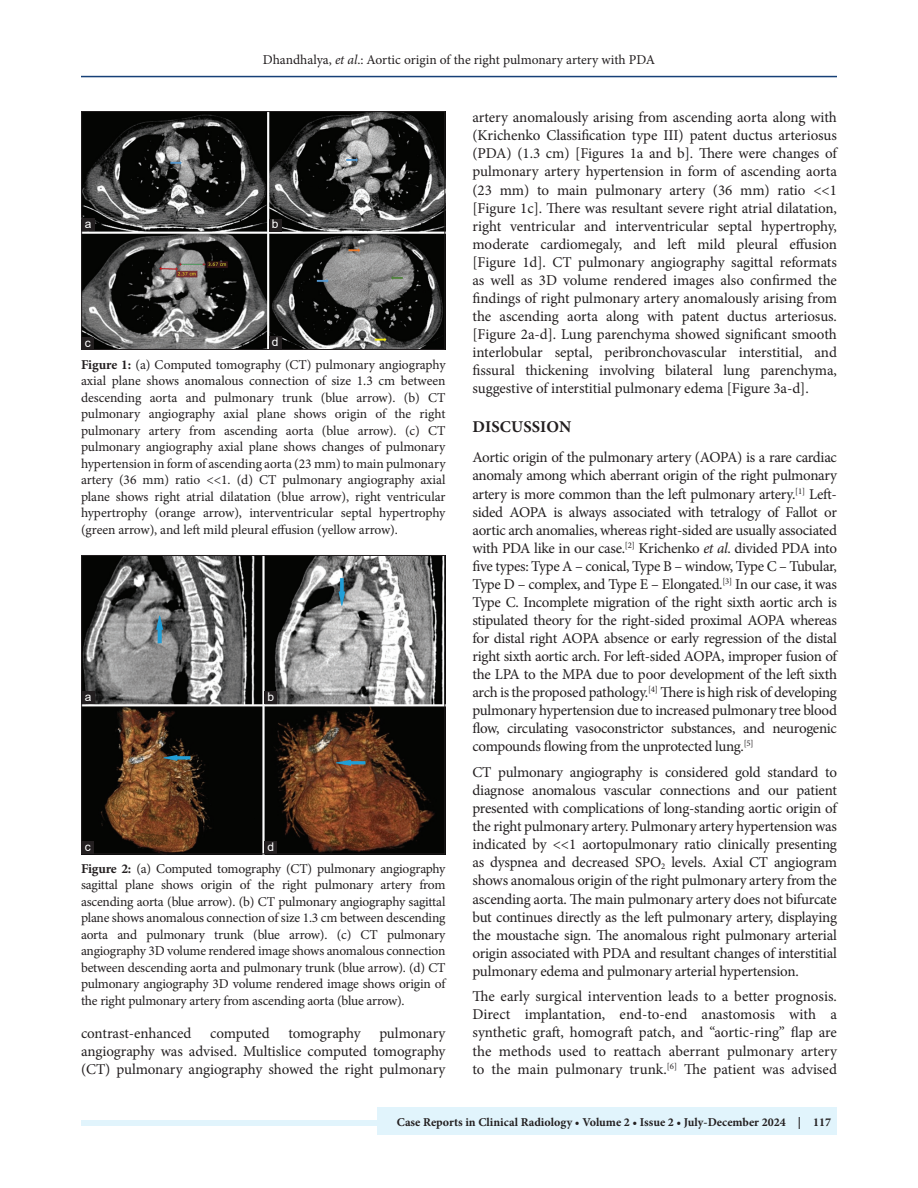
<style>
.page{position:relative;width:918px;height:1188px;background:#fff}
.page>*{position:absolute;margin:0;border:0;box-sizing:border-box;transform-origin:0 0}
.t1{font:700 16.5px "Minion Pro";letter-spacing:.01em;color:#231f20}
.t2{font:15px/18px "Minion Pro";letter-spacing:-.01em;color:#231f20;text-align:justify}
.t3{font:13.5px/16.5px "Minion Pro";letter-spacing:-.01em;color:#231f20;text-align:justify}
.t4{font:700 12px "Minion Pro";color:#231f20}
.t5{font:12px "Arial";color:#fff}
.s1{font-style:italic}
.s2{font-weight:700}
</style>
<div class="page">
<hr style="left:81px;top:76px;width:756px;height:1px;background:#164077">
<div style="left:81px;top:1120px;width:756px;height:6px;background:#e1f4fc"></div>
<div style="left:377px;top:1107px;width:460px;height:28px;background:#e1f4fc"></div>
<img style="left:83px;top:113px;width:360px;height:235px">
<div style="left:81px;top:111px;width:364px;height:239px;border:1px solid #231f20"></div>
<div style="left:269px;top:219px;width:13px;height:12px;background:#231f20"></div>
<div style="left:82px;top:219px;width:13px;height:12px;background:#231f20"></div>
<div style="left:82px;top:337px;width:12px;height:13px;background:#231f20"></div>
<div style="left:269px;top:337px;width:13px;height:12px;background:#231f20"></div>
<img style="left:83px;top:557px;width:360px;height:295px">
<div style="left:81px;top:555px;width:364px;height:299px;border:1px solid #231f20"></div>
<div style="left:264px;top:691px;width:13px;height:13px;background:#231f20"></div>
<div style="left:82px;top:691px;width:12px;height:13px;background:#231f20"></div>
<div style="left:82px;top:841px;width:12px;height:13px;background:#231f20"></div>
<div style="left:264px;top:841px;width:13px;height:13px;background:#231f20"></div>
<p class="t3" style="left:263px;top:51px;width:394px">Dhandhalya, <span class="s1">et al</span>.: Aortic origin of the right pulmonary artery with PDA</p>
<p class="t5" style="left:85px;top:216px;width:8px">a</p>
<p class="t5" style="left:272px;top:216px;width:8px">b</p>
<p class="t5" style="left:85px;top:334px;width:7px">c</p>
<p class="t5" style="left:272px;top:334px;width:8px">d</p>
<p class="t3" style="left:81px;top:356px;width:366px"><span class="s2">Figure 1:</span> (a) Computed tomography (CT) pulmonary angiography axial plane shows anomalous connection of size 1.3 cm between descending aorta and pulmonary trunk (blue arrow). (b) CT pulmonary angiography axial plane shows origin of the right pulmonary artery from ascending aorta (blue arrow). (c) CT pulmonary angiography axial plane shows changes of pulmonary hypertension in form of ascending aorta (23 mm) to main pulmonary artery (36 mm) ratio &lt;&lt;1. (d) CT pulmonary angiography axial plane shows right atrial dilatation (blue arrow), right ventricular hypertrophy (orange arrow), interventricular septal hypertrophy (green arrow), and left mild pleural effusion (yellow arrow).</p>
<p class="t5" style="left:85px;top:688px;width:8px">a</p>
<p class="t5" style="left:267px;top:688px;width:8px">b</p>
<p class="t5" style="left:85px;top:838px;width:7px">c</p>
<p class="t5" style="left:267px;top:838px;width:8px">d</p>
<p class="t3" style="left:81px;top:860px;width:366px"><span class="s2">Figure 2:</span> (a) Computed tomography (CT) pulmonary angiography sagittal plane shows origin of the right pulmonary artery from ascending aorta (blue arrow). (b) CT pulmonary angiography sagittal plane shows anomalous connection of size 1.3 cm between descending aorta and pulmonary trunk (blue arrow). (c) CT pulmonary angiography 3D volume rendered image shows anomalous connection between descending aorta and pulmonary trunk (blue arrow). (d) CT pulmonary angiography 3D volume rendered image shows origin of the right pulmonary artery from ascending aorta (blue arrow).</p>
<p class="t2" style="left:81px;top:1024px;width:366px">contrast-enhanced computed tomography pulmonary angiography was advised. Multislice computed tomography (CT) pulmonary angiography showed the right pulmonary</p>
<p class="t2" style="left:472px;top:109px;width:366px">artery anomalously arising from ascending aorta along with (Krichenko Classification type III) patent ductus arteriosus (PDA) (1.3 cm) [Figures 1a and b]. There were changes of pulmonary artery hypertension in form of ascending aorta (23 mm) to main pulmonary artery (36 mm) ratio &lt;&lt;1 [Figure 1c]. There was resultant severe right atrial dilatation, right ventricular and interventricular septal hypertrophy, moderate cardiomegaly, and left mild pleural effusion [Figure 1d]. CT pulmonary angiography sagittal reformats as well as 3D volume rendered images also confirmed the findings of right pulmonary artery anomalously arising from the ascending aorta along with patent ductus arteriosus. [Figure 2a-d]. Lung parenchyma showed significant smooth interlobular septal, peribronchovascular interstitial, and fissural thickening involving bilateral lung parenchyma, suggestive of interstitial pulmonary edema [Figure 3a-d].</p>
<p class="t1" style="left:473px;top:415px;width:100px">DISCUSSION</p>
<p class="t2" style="left:472px;top:449px;width:366px">Aortic origin of the pulmonary artery (AOPA) is a rare cardiac anomaly among which aberrant origin of the right pulmonary artery is more common than the left pulmonary artery.<sup>[1]</sup> Left&shy;sided AOPA is always associated with tetralogy of Fallot or aortic arch anomalies, whereas right-sided are usually associated with PDA like in our case.<sup>[2]</sup> Krichenko <span class="s1">et al</span>. divided PDA into five types: Type A – conical, Type B – window, Type C – Tubular, Type D – complex, and Type E – Elongated.<sup>[3]</sup> In our case, it was Type C. Incomplete migration of the right sixth aortic arch is stipulated theory for the right-sided proximal AOPA whereas for distal right AOPA absence or early regression of the distal right sixth aortic arch. For left-sided AOPA, improper fusion of the LPA to the MPA due to poor development of the left sixth arch is the proposed pathology.<sup>[4]</sup> There is high risk of developing pulmonary hypertension due to increased pulmonary tree blood flow, circulating vasoconstrictor substances, and neurogenic compounds flowing from the unprotected lung.<sup>[5]</sup></p>
<p class="t2" style="left:472px;top:763px;width:366px">CT pulmonary angiography is considered gold standard to diagnose anomalous vascular connections and our patient presented with complications of long-standing aortic origin of the right pulmonary artery. Pulmonary artery hypertension was indicated by &lt;&lt;1 aortopulmonary ratio clinically presenting as dyspnea and decreased SPO<sub>2</sub> levels. Axial CT angiogram shows anomalous origin of the right pulmonary artery from the ascending aorta. The main pulmonary artery does not bifurcate but continues directly as the left pulmonary artery, displaying the moustache sign. The anomalous right pulmonary arterial origin associated with PDA and resultant changes of interstitial pulmonary edema and pulmonary arterial hypertension.</p>
<p class="t2" style="left:472px;top:988px;width:366px">The early surgical intervention leads to a better prognosis.<br>Direct implantation, end-to-end anastomosis with a synthetic graft, homograft patch, and “aortic-ring” flap are the methods used to reattach aberrant pulmonary artery to the main pulmonary trunk.<sup>[6]</sup> The patient was advised</p>
<p class="t4" style="left:397px;top:1114px;width:436px">Case Reports in Clinical Radiology • Volume 2 • Issue 2 • July-December 2024 | 117</p>
</div>
